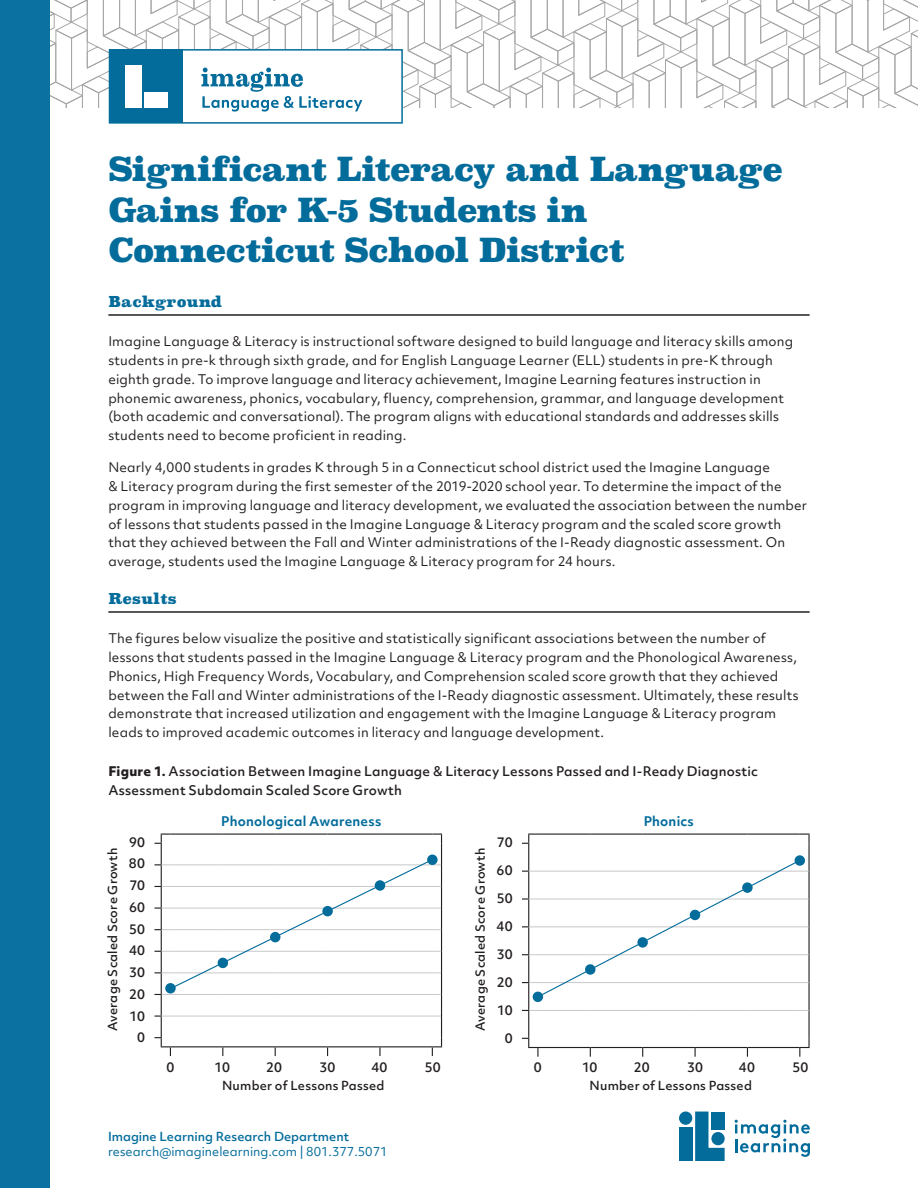
<style>
.page{position:relative;width:918px;height:1188px;background:#fff}
.page>*{position:absolute;margin:0;border:0;box-sizing:border-box;transform-origin:0 0}
.Research_Paper_Title{font:33px/40.5px "Superclarendon Bl";letter-spacing:-.035em;color:#036c9b}
.Subhead_with_Rule{font:15px "Superclarendon Bl";color:#036c9b}
.Regular_Text{font:12.75px/18.8px "Objektiv Mk 2";letter-spacing:.015em;color:#231f20}
.NEW_Figure_Title_Reg{font:500 12.75px/18.8px "Objektiv Mk 2";letter-spacing:.015em;color:#231f20}
.Figure_Text{font:500 12.75px "Objektiv Mk 2";letter-spacing:.01em;color:#231f20}
.Graph_Title{font:700 12.75px "Objektiv Mk 2";letter-spacing:.015em;color:#036c9b}
.Figure_Numbers{font:500 12px "Objektiv Mk 2";letter-spacing:.015em;color:#231f20}
.t1{font:12px "Objektiv Mk 2";color:#036c9b}
.t2{font:500 12px "Objektiv Mk 2";color:#036c9b}
.s1{font-weight:800}
</style>
<div class="page">
<div style="left:110px;top:50px;width:73px;height:73px;background:#036c9b"></div>
<svg style="left:50px;top:0;width:868px;height:112px"></svg>
<div style="left:109px;top:49px;width:294px;height:75px;border:2px solid #036c9b"></div>
<div style="left:0;top:0;width:50px;height:1188px;background:#0a71a0"></div>
<svg style="left:695px;top:1112px;width:30px;height:49px"></svg>
<div style="left:679px;top:1127px;width:13px;height:34px;background:#036c9b"></div>
<div style="left:679px;top:1112px;width:13px;height:13px;background:#036c9b;border-radius:50%"></div>
<div style="left:711px;top:1132px;width:14px;height:13px;background:#036c9b;border-radius:50%"></div>
<svg style="left:735px;top:1120px;width:75px;height:37px"></svg>
<hr style="left:108px;top:314px;width:702px;height:2px;background:#231f20">
<hr style="left:108px;top:611px;width:702px;height:2px;background:#231f20">
<svg style="left:154px;top:834px;width:288px;height:222px"></svg>
<div style="left:165px;top:983px;width:11px;height:11px;background:#036c9b;border-radius:50%"></div>
<div style="left:218px;top:958px;width:10px;height:10px;background:#036c9b;border-radius:50%"></div>
<div style="left:270px;top:932px;width:10px;height:10px;background:#036c9b;border-radius:50%"></div>
<div style="left:322px;top:906px;width:11px;height:10px;background:#036c9b;border-radius:50%"></div>
<div style="left:375px;top:880px;width:10px;height:11px;background:#036c9b;border-radius:50%"></div>
<div style="left:427px;top:855px;width:11px;height:10px;background:#036c9b;border-radius:50%"></div>
<svg style="left:522px;top:834px;width:288px;height:223px"></svg>
<div style="left:533px;top:992px;width:10px;height:10px;background:#036c9b;border-radius:50%"></div>
<div style="left:585px;top:964px;width:10px;height:11px;background:#036c9b;border-radius:50%"></div>
<div style="left:637px;top:937px;width:11px;height:11px;background:#036c9b;border-radius:50%"></div>
<div style="left:690px;top:910px;width:10px;height:10px;background:#036c9b;border-radius:50%"></div>
<div style="left:742px;top:882px;width:11px;height:11px;background:#036c9b;border-radius:50%"></div>
<div style="left:795px;top:855px;width:10px;height:11px;background:#036c9b;border-radius:50%"></div>
<p class="Research_Paper_Title" style="left:108px;top:149px;width:676px">Significant Literacy and Language<br>Gains for K-5 Students in<br>Connecticut School District</p>
<p class="Subhead_with_Rule" style="left:108px;top:293px;width:115px">Background</p>
<p class="Regular_Text" style="left:108px;top:332px;width:686px">Imagine Language &amp; Literacy is instructional software designed to build language and literacy skills among students in pre-k through sixth grade, and for English Language Learner (ELL) students in pre-K through eighth grade. To improve language and literacy achievement, Imagine Learning features instruction in phonemic awareness, phonics, vocabulary, fluency, comprehension, grammar, and language development (both academic and conversational). The program aligns with educational standards and addresses skills students need to become proficient in reading.</p>
<p class="Regular_Text" style="left:108px;top:458px;width:700px">Nearly 4,000 students in grades K through 5 in a Connecticut school district used the Imagine Language<br>&amp; Literacy program during the first semester of the 2019-2020 school year. To determine the impact of the program in improving language and literacy development, we evaluated the association between the number of lessons that students passed in the Imagine Language &amp; Literacy program and the scaled score growth that they achieved between the Fall and Winter administrations of the I-Ready diagnostic assessment. On average, students used the Imagine Language &amp; Literacy program for 24 hours.</p>
<p class="Subhead_with_Rule" style="left:108px;top:590px;width:70px">Results</p>
<p class="Regular_Text" style="left:108px;top:629px;width:692px">The figures below visualize the positive and statistically significant associations between the number of lessons that students passed in the Imagine Language &amp; Literacy program and the Phonological Awareness, Phonics, High Frequency Words, Vocabulary, and Comprehension scaled score growth that they achieved between the Fall and Winter administrations of the I-Ready diagnostic assessment. Ultimately, these results demonstrate that increased utilization and engagement with the Imagine Language &amp; Literacy program leads to improved academic outcomes in literacy and language development.</p>
<p class="NEW_Figure_Title_Reg" style="left:108px;top:762px;width:651px"><span class="s1">Figure 1.</span> Association Between Imagine Language &amp; Literacy Lessons Passed and I-Ready Diagnostic<br>Assessment Subdomain Scaled Score Growth</p>
<p class="Graph_Title" style="left:221px;top:812px;width:162px">Phonological Awareness</p>
<p class="Graph_Title" style="left:644px;top:812px;width:52px">Phonics</p>
<p class="Figure_Numbers" style="left:104px;top:1031px;width:185px;rotate:-90deg">Average Scaled Score Growth</p>
<p class="Figure_Text" style="left:129px;top:833px;width:18px">90</p>
<p class="Figure_Text" style="left:129px;top:855px;width:18px">80</p>
<p class="Figure_Text" style="left:129px;top:876px;width:17px">70</p>
<p class="Figure_Text" style="left:129px;top:898px;width:18px">60</p>
<p class="Figure_Text" style="left:129px;top:920px;width:17px">50</p>
<p class="Figure_Text" style="left:129px;top:942px;width:18px">40</p>
<p class="Figure_Text" style="left:129px;top:963px;width:17px">30</p>
<p class="Figure_Text" style="left:129px;top:985px;width:17px">20</p>
<p class="Figure_Text" style="left:130px;top:1007px;width:17px">10</p>
<p class="Figure_Text" style="left:137px;top:1029px;width:9px">0</p>
<p class="Figure_Numbers" style="left:472px;top:1031px;width:185px;rotate:-90deg">Average Scaled Score Growth</p>
<p class="Figure_Text" style="left:497px;top:833px;width:17px">70</p>
<p class="Figure_Text" style="left:497px;top:861px;width:18px">60</p>
<p class="Figure_Text" style="left:497px;top:889px;width:17px">50</p>
<p class="Figure_Text" style="left:497px;top:917px;width:18px">40</p>
<p class="Figure_Text" style="left:497px;top:945px;width:17px">30</p>
<p class="Figure_Text" style="left:497px;top:973px;width:17px">20</p>
<p class="Figure_Text" style="left:497px;top:1001px;width:17px">10</p>
<p class="Figure_Text" style="left:505px;top:1029px;width:9px">0</p>
<p class="Figure_Text" style="left:166px;top:1058px;width:9px">0</p>
<p class="Figure_Text" style="left:215px;top:1058px;width:17px">10</p>
<p class="Figure_Text" style="left:266px;top:1058px;width:17px">20</p>
<p class="Figure_Text" style="left:320px;top:1058px;width:17px">30</p>
<p class="Figure_Text" style="left:371px;top:1058px;width:18px">40</p>
<p class="Figure_Text" style="left:425px;top:1058px;width:17px">50</p>
<p class="Figure_Text" style="left:534px;top:1058px;width:9px">0</p>
<p class="Figure_Text" style="left:582px;top:1058px;width:17px">10</p>
<p class="Figure_Text" style="left:634px;top:1058px;width:17px">20</p>
<p class="Figure_Text" style="left:687px;top:1058px;width:17px">30</p>
<p class="Figure_Text" style="left:739px;top:1058px;width:18px">40</p>
<p class="Figure_Text" style="left:792px;top:1058px;width:17px">50</p>
<p class="Figure_Numbers" style="left:222px;top:1078px;width:164px">Number of Lessons Passed</p>
<p class="Figure_Numbers" style="left:590px;top:1078px;width:164px">Number of Lessons Passed</p>
<p class="t2" style="left:108px;top:1128px;width:243px">Imagine Learning Research Department</p>
<p class="t1" style="left:108px;top:1143px;width:281px">research@imaginelearning.com | 801.377.5071</p>
</div>
